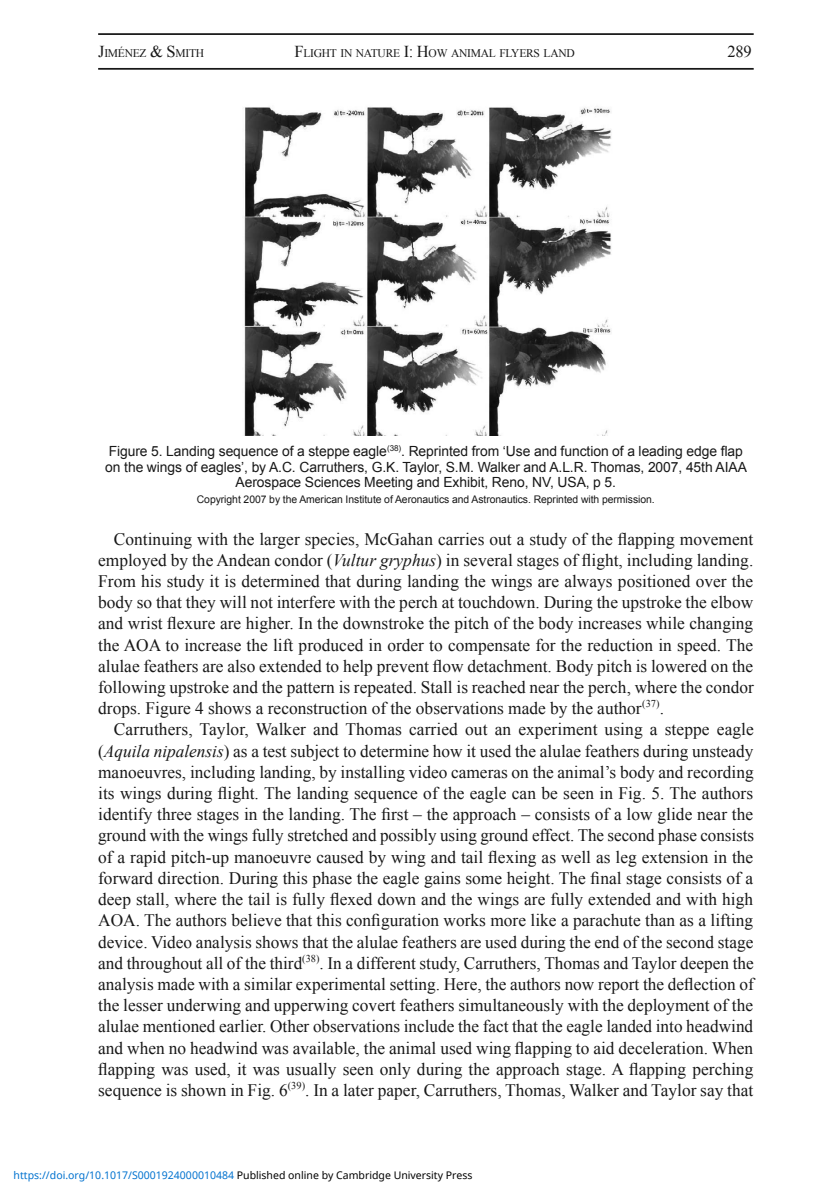
<style>
.page{position:relative;width:832px;height:1204px;background:#fff}
.page>*{position:absolute;margin:0;border:0;box-sizing:border-box;transform-origin:0 0}
.t1{font:17.5px/21.2px "Times New Roman";color:#181818;text-align:justify}
.t2{font:16.62px "Times New Roman";color:#181818}
.t3{font:14px/15.8px "Arial";letter-spacing:-.005em;color:#181818;text-align:center}
.t4{font:11.72px "Times New Roman";letter-spacing:-.02em;color:#181818}
.t5{font:10.5px "Arial";letter-spacing:-.005em;color:#181818}
.t6{font:10.5px "Noto Sans";color:#0172cf}
.s1{font-size:16.62px}
.s2{font-style:italic}
.s3{color:#000}
</style>
<div class="page">
<hr style="left:98px;top:33px;width:655px;height:2px;background:#181818">
<hr style="left:98px;top:68px;width:655px;height:2px;background:#181818">
<img style="left:244px;top:107px;width:368px;height:329px">
<p class="t4" style="left:98px;top:45px;width:107px"><span class="s1">J</span>IMÉNEZ <span class="s1">&amp; S</span>MITH</p>
<p class="t4" style="left:294px;top:45px;width:282px"><span class="s1">F</span>LIGHT IN NATURE <span class="s1">I: H</span>OW ANIMAL FLYERS LAND</p>
<p class="t2" style="left:727px;top:40px;width:26px">289</p>
<p class="t3" style="left:105px;top:443px;width:642px">Figure 5. Landing sequence of a steppe eagle<sup>(38)</sup>. Reprinted from ‘Use and function of a leading edge flap on the wings of eagles’, by A.C. Carruthers, G.K. Taylor, S.M. Walker and A.L.R. Thomas, 2007, 45th AIAA<br>Aerospace Sciences Meeting and Exhibit, Reno, NV, USA, p 5.</p>
<p class="t5" style="left:197px;top:492px;width:459px">Copyright 2007 by the American Institute of Aeronautics and Astronautics. Reprinted with permission.</p>
<p class="t1" style="left:98px;top:528px;width:657px;text-indent:16px">Continuing with the larger species, McGahan carries out a study of the flapping movement employed by the Andean condor (<span class="s2">Vultur gryphus</span>) in several stages of flight, including landing.<br>From his study it is determined that during landing the wings are always positioned over the body so that they will not interfere with the perch at touchdown. During the upstroke the elbow and wrist flexure are higher. In the downstroke the pitch of the body increases while changing the AOA to increase the lift produced in order to compensate for the reduction in speed. The alulae feathers are also extended to help prevent flow detachment. Body pitch is lowered on the following upstroke and the pattern is repeated. Stall is reached near the perch, where the condor drops. Figure 4 shows a reconstruction of the observations made by the author<sup>(37)</sup>.</p>
<p class="t1" style="left:98px;top:718px;width:657px;text-indent:16px">Carruthers, Taylor, Walker and Thomas carried out an experiment using a steppe eagle (<span class="s2">Aquila nipalensis</span>) as a test subject to determine how it used the alulae feathers during unsteady manoeuvres, including landing, by installing video cameras on the animal’s body and recording its wings during flight. The landing sequence of the eagle can be seen in Fig. 5. The authors identify three stages in the landing. The first – the approach – consists of a low glide near the ground with the wings fully stretched and possibly using ground effect. The second phase consists of a rapid pitch-up manoeuvre caused by wing and tail flexing as well as leg extension in the forward direction. During this phase the eagle gains some height. The final stage consists of a deep stall, where the tail is fully flexed down and the wings are fully extended and with high AOA. The authors believe that this configuration works more like a parachute than as a lifting device. Video analysis shows that the alulae feathers are used during the end of the second stage and throughout all of the third<sup>(38)</sup>. In a different study, Carruthers, Thomas and Taylor deepen the analysis made with a similar experimental setting. Here, the authors now report the deflection of the lesser underwing and upperwing covert feathers simultaneously with the deployment of the alulae mentioned earlier. Other observations include the fact that the eagle landed into headwind and when no headwind was available, the animal used wing flapping to aid deceleration. When flapping was used, it was usually seen only during the approach stage. A flapping perching sequence is shown in Fig. 6<sup>(39)</sup>. In a later paper, Carruthers, Thomas, Walker and Taylor say that</p>
<p class="t6" style="left:14px;top:1167px;width:460px">https://doi.org/10.1017/S0001924000010484 <span class="s3">Published online by Cambridge University Press</span></p>
</div>
